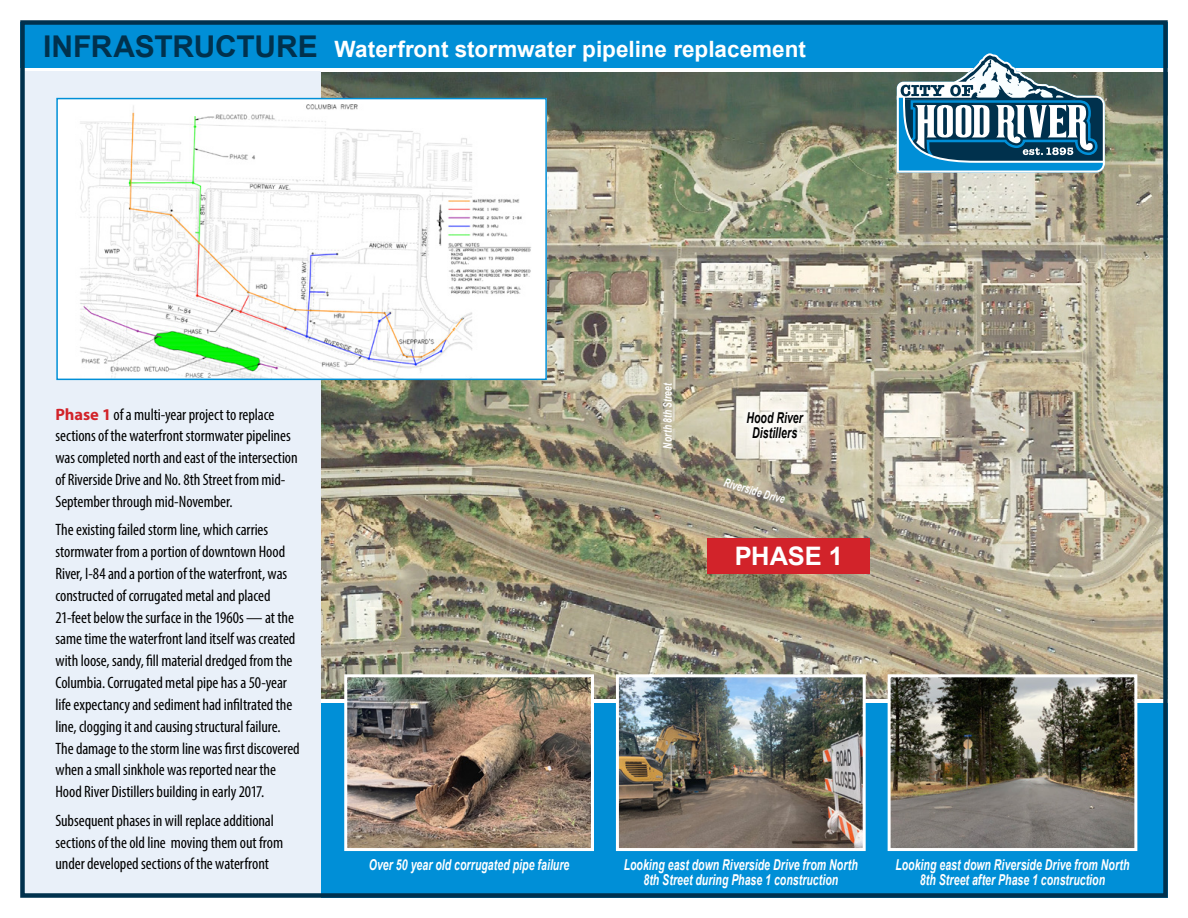
<style>
.page{position:relative;width:1188px;height:918px;background:#fff}
.page>*{position:absolute;margin:0;border:0;box-sizing:border-box;transform-origin:0 0}
.t1{font:700 25.5px "Arial";letter-spacing:-.01em;color:#fff}
.t2{font:700 22.5px "Arial";color:#fff}
.t3{font:condensed 16.5px/21.8px "Myriad Pro";letter-spacing:-.005em;color:#000}
.t4{font:italic 700 15px/15px "Arial";letter-spacing:.005em;color:#fff;text-align:center;scale:.7 1}
.t5{font:italic 700 15px/15px "Arial";letter-spacing:.01em;color:#000;text-align:center;scale:.7 1}
.t6{font:italic 700 12px "Arial";letter-spacing:.015em;color:#fff;scale:.7 1}
.s1{font-size:30px;color:#00314d}
.s2{font-weight:700;font-stretch:normal;color:#d2232a}
</style>
<div class="page">
<img style="left:321px;top:72px;width:842px;height:627px">
<div style="left:707px;top:538px;width:163px;height:36px;background:#d2232a"></div>
<div style="left:741px;top:406px;width:69px;height:38px;background:#fff;opacity:.75"></div>
<div style="left:20px;top:22px;width:1148px;height:46px;background:#008fd7"></div>
<div style="left:20px;top:699px;width:1148px;height:199px;background:#008fd7"></div>
<hr style="left:20px;top:699px;width:1148px;height:3px;background:#fff">
<div style="left:20px;top:71px;width:301px;height:827px;background:#e9f0f9"></div>
<img style="left:59px;top:101px;width:485px;height:276px">
<div style="left:56px;top:98px;width:491px;height:282px;border:2px solid #008fd7"></div>
<div style="left:20px;top:20px;width:1148px;height:878px;border:4px solid #00314d"></div>
<img style="left:348px;top:678px;width:242px;height:169px">
<div style="left:344px;top:674px;width:250px;height:177px;border:3px solid #fff"></div>
<img style="left:620px;top:678px;width:242px;height:169px">
<div style="left:616px;top:674px;width:250px;height:177px;border:3px solid #fff"></div>
<img style="left:892px;top:678px;width:241px;height:169px">
<div style="left:888px;top:674px;width:249px;height:177px;border:3px solid #fff"></div>
<svg style="left:897px;top:53px;width:208px;height:120px"></svg>
<p class="t2" style="left:43px;top:37px;width:764px"><span class="s1">INFRASTRUCTURE</span> Waterfront stormwater pipeline replacement</p>
<p class="t3" style="left:55px;top:403px;width:244px"><span class="s2">Phase 1</span> of a multi-year project to replace sections of the waterfront stormwater pipelines was completed north and east of the intersection of Riverside Drive and No. 8th Street from mid-September through mid-November.</p>
<p class="t3" style="left:55px;top:519px;width:246px">The existing failed storm line, which carries stormwater from a portion of downtown Hood River, I-84 and a portion of the waterfront, was constructed of corrugated metal and placed 21-feet below the surface in the 1960s — at the same time the waterfront land itself was created with loose, sandy, fill material dredged from the Columbia. Corrugated metal pipe has a 50-year life expectancy and sediment had infiltrated the line, clogging it and causing structural failure.<br>The damage to the storm line was first discovered when a small sinkhole was reported near the Hood River Distillers building in early 2017.</p>
<p class="t3" style="left:55px;top:809px;width:229px">Subsequent phases in will replace additional sections of the old line moving them out from under developed sections of the waterfront</p>
<p class="t6" style="left:661px;top:449px;width:96px;rotate:-90deg">North 8th Street</p>
<p class="t5" style="left:746px;top:410px;width:82px">Hood River<br>Distillers</p>
<p class="t6" style="left:726px;top:476px;width:91px;rotate:16deg">Riverside Drive</p>
<p class="t1" style="left:735px;top:542px;width:110px">PHASE 1</p>
<p class="t4" style="left:369px;top:857px;width:288px">Over 50 year old corrugated pipe failure</p>
<p class="t4" style="left:624px;top:857px;width:336px">Looking east down Riverside Drive from North<br>8th Street during Phase 1 construction</p>
<p class="t4" style="left:895px;top:857px;width:336px">Looking east down Riverside Drive from North<br>8th Street after Phase 1 construction</p>
</div>
